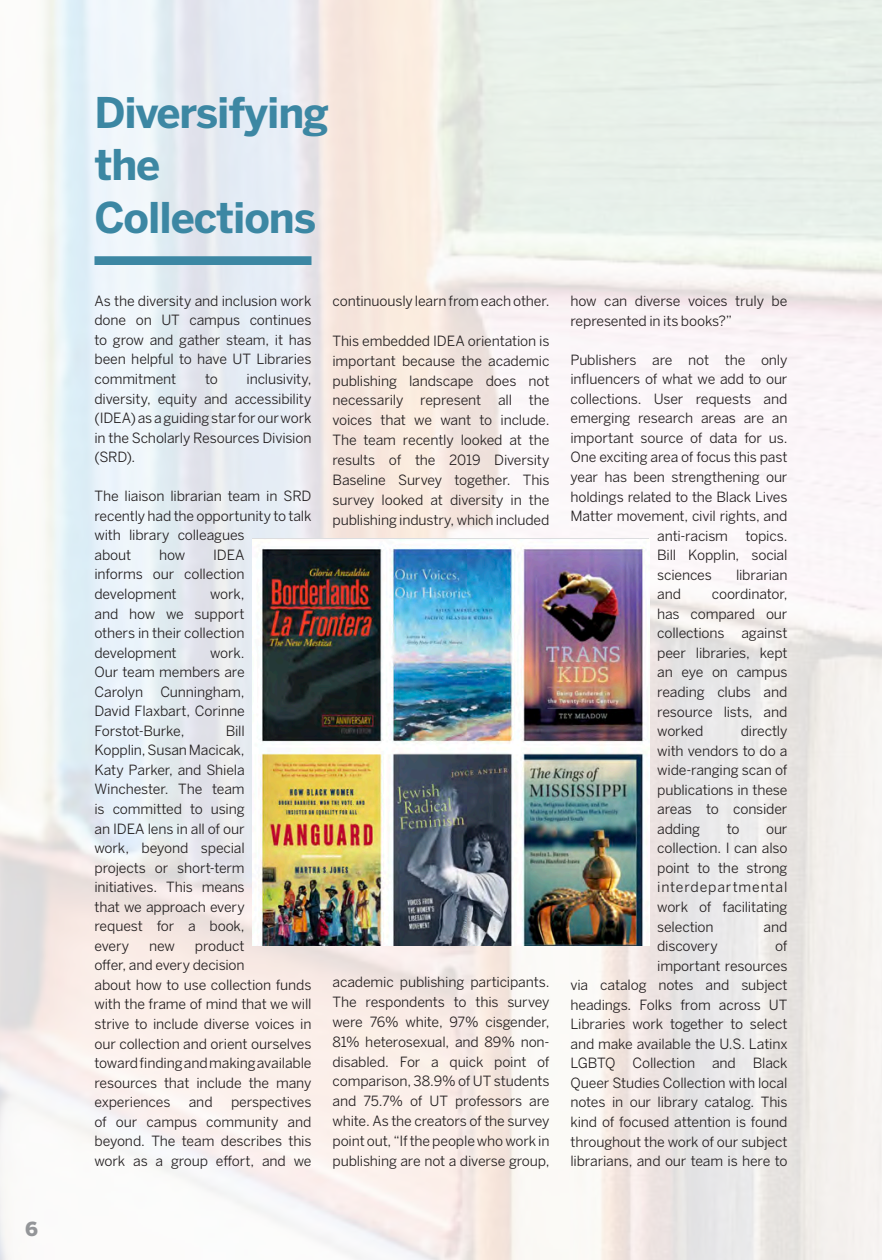
<style>
.page{position:relative;width:882px;height:1260px;background:#fff}
.page>*{position:absolute;margin:0;border:0;box-sizing:border-box;transform-origin:0 0}
.t1{font:700 42px "Benton Sans";letter-spacing:-.025em;color:#3c87a3}
.t2{font:900 19.25px "Benton Sans";color:#939598}
.t3{font:14px/19.6px "Benton Sans";letter-spacing:-.01em;color:#231f20;text-align:justify}
</style>
<div class="page">
<div style="left:94px;top:256px;width:218px;height:9px;background:#3c87a3"></div>
<img style="left:253px;top:540px;width:396px;height:406px">
<p class="t2" style="left:25px;top:1217px;width:14px">6</p>
<p class="t1" style="left:94px;top:87px;width:236px">Diversifying</p>
<p class="t1" style="left:94px;top:140px;width:68px">the</p>
<p class="t1" style="left:94px;top:192px;width:223px">Collections</p>
<p class="t3" style="left:94px;top:291px;width:218px">As the diversity and inclusion work done on UT campus continues to grow and gather steam, it has been helpful to have UT Libraries commitment</p>
<p class="t3" style="left:94px;top:369px;width:219px;text-indent:152px">inclusivity, diversity, equity and accessibility (IDEA) as a guiding star for our work in the Scholarly Resources Division (SRD).</p>
<p class="t3" style="left:94px;top:486px;width:219px;text-align:left">The liaison librarian team in SRD recently had the opportunity to talk with library colleagues<br>about</p>
<p class="t3" style="left:205px;top:369px;width:14px">to</p>
<p class="t3" style="left:94px;top:545px;width:152px;text-indent:119px">IDEA informs our collection development</p>
<p class="t3" style="left:159px;top:545px;width:28px">how</p>
<p class="t3" style="left:94px;top:584px;width:152px;text-indent:116px">work, and how we support others in their collection development</p>
<p class="t3" style="left:94px;top:643px;width:152px;text-indent:116px">work.<br>Our team members are Carolyn Cunningham, David Flaxbart, Corinne Forstot-Burke,</p>
<p class="t3" style="left:94px;top:721px;width:152px;text-indent:131px">Bill Kopplin, Susan Macicak, Katy Parker, and Shiela Winchester. The team is committed to using an IDEA lens in all of our work, beyond special projects or short-term initiatives. This means that we approach every request for a book, every</p>
<p class="t3" style="left:94px;top:936px;width:219px;text-align:left;text-indent:100px">product<br>offer, and every decision<br>about how to use collection funds with the frame of mind that we will strive to include diverse voices in our collection and orient ourselves toward finding and making available resources that include the many experiences</p>
<p class="t3" style="left:149px;top:936px;width:27px">new</p>
<p class="t3" style="left:189px;top:1092px;width:25px">and</p>
<p class="t3" style="left:94px;top:1092px;width:219px;text-indent:137px">perspectives of our campus community and beyond. The team describes this work as a group effort, and we</p>
<p class="t3" style="left:332px;top:291px;width:218px">continuously learn from each other.</p>
<p class="t3" style="left:332px;top:331px;width:219px">This embedded IDEA orientation is important because the academic publishing landscape does not necessarily represent all the voices that we want to include.<br>The team recently looked at the results of the 2019 Diversity Baseline Survey together. This survey looked at diversity in the publishing industry, which included</p>
<p class="t3" style="left:332px;top:972px;width:219px">academic publishing participants.<br>The respondents to this survey were 76% white, 97% cisgender, 81% heterosexual, and 89% non&shy;disabled. For a quick point of comparison, 38.9% of UT students and 75.7% of UT professors are white. As the creators of the survey point out, “If the people who work in publishing are not a diverse group,</p>
<p class="t3" style="left:570px;top:291px;width:219px">how can diverse voices truly be represented in its books?”</p>
<p class="t3" style="left:570px;top:350px;width:218px">Publishers are not the only</p>
<p class="t3" style="left:570px;top:369px;width:219px">influencers of what we add to our</p>
<p class="t3" style="left:570px;top:389px;width:218px">collections. User requests and</p>
<p class="t3" style="left:570px;top:408px;width:219px">emerging research areas are an</p>
<p class="t3" style="left:570px;top:428px;width:219px">important source of data for us.</p>
<p class="t3" style="left:570px;top:447px;width:219px">One exciting area of focus this past</p>
<p class="t3" style="left:570px;top:467px;width:219px">year has been strengthening our</p>
<p class="t3" style="left:570px;top:487px;width:219px">holdings related to the Black Lives</p>
<p class="t3" style="left:570px;top:506px;width:219px">Matter movement, civil rights, and</p>
<p class="t3" style="left:657px;top:526px;width:72px">anti-racism</p>
<p class="t3" style="left:657px;top:526px;width:132px;text-indent:88px">topics.<br>Bill Kopplin, social sciences</p>
<p class="t3" style="left:736px;top:565px;width:53px">librarian</p>
<p class="t3" style="left:657px;top:584px;width:132px;text-indent:55px">coordinator, has compared our collections against peer libraries, kept an eye on campus reading clubs and resource lists, and worked</p>
<p class="t3" style="left:657px;top:584px;width:25px">and</p>
<p class="t3" style="left:657px;top:721px;width:132px;text-indent:84px">directly with vendors to do a wide-ranging scan of publications in these areas to consider adding</p>
<p class="t3" style="left:727px;top:819px;width:14px">to</p>
<p class="t3" style="left:657px;top:819px;width:132px;text-indent:109px">our collection. I can also point to the strong interdepartmental work of facilitating selection</p>
<p class="t3" style="left:764px;top:916px;width:25px">and</p>
<p class="t3" style="left:570px;top:936px;width:219px;text-align:right">of<br>important resources<br>via catalog notes and subject headings. Folks from across UT<br>Libraries work together to select and make available the U.S. Latinx<br>LGBTQ Collection and Black<br>Queer Studies Collection with local notes in our library catalog. This kind of focused attention is found throughout the work of our subject librarians, and our team is here to</p>
<p class="t3" style="left:657px;top:936px;width:62px">discovery</p>
</div>
